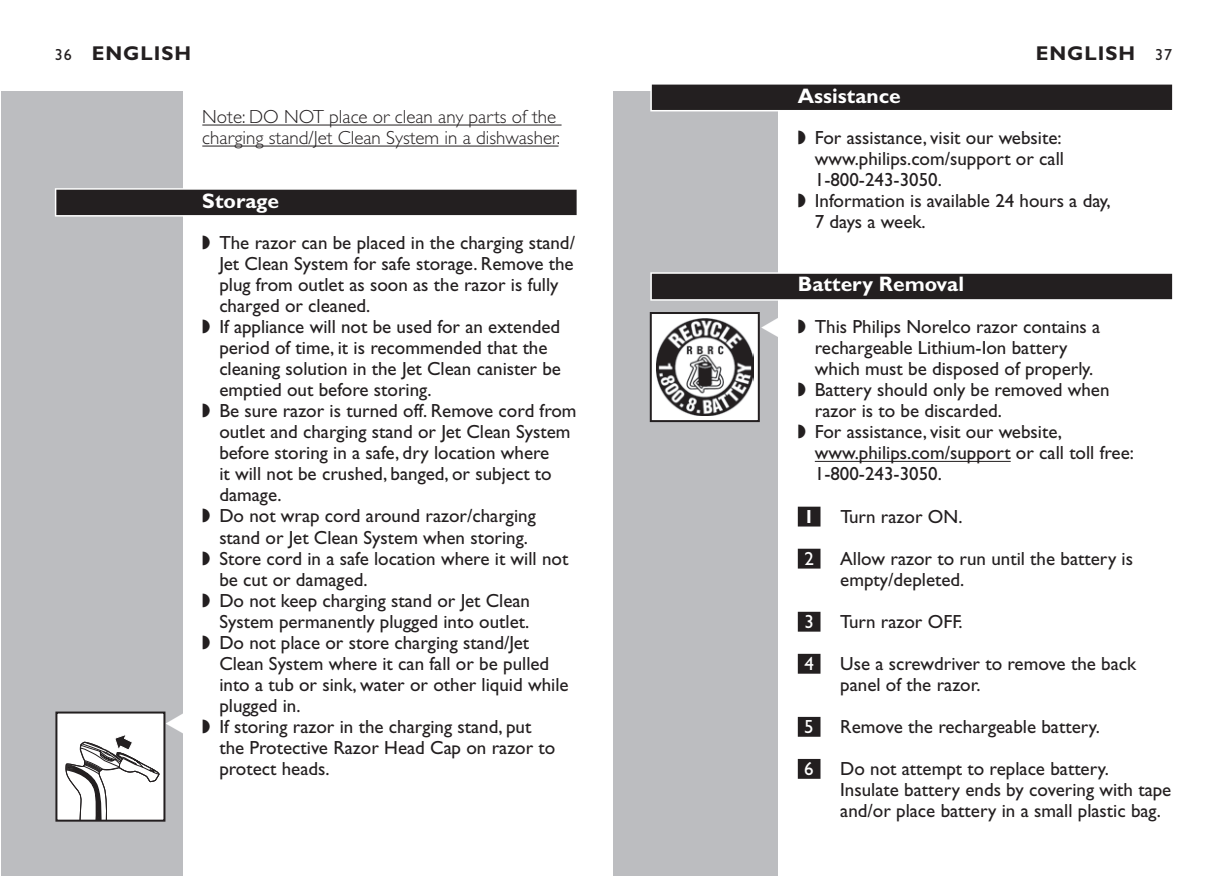
<style>
.page{position:relative;width:1227px;height:876px;background:#fff}
.page>*{position:absolute;margin:0;border:0;box-sizing:border-box;transform-origin:0 0}
.t1{font:700 21px "Gill Sans";color:#fff}
.t2{font:700 20px "Gill Sans";letter-spacing:.05em;color:#231f20}
.t3{font:19px/21px "Gill Sans";color:#231f20}
.t4{font:300 19px/21px "Gill Sans";color:#231f20}
.t5{font:19px "Gill Sans";color:#fff}
.t6{font:700 19px "Gill Sans";color:#fff}
.t7{font:16px "Gill Sans";color:#231f20}
.s1{font-family:"Philips Tape";font-size:36px;color:#fff}
</style>
<div class="page">
<div style="left:1px;top:92px;width:181px;height:783px;background:#bcbdc0"></div>
<hr style="left:202px;top:124px;width:359px;height:1px;background:#231f20">
<hr style="left:202px;top:145px;width:356px;height:1px;background:#231f20">
<div style="left:55px;top:188px;width:521px;height:28px;background:#bdbcbc"></div>
<div style="left:56px;top:190px;width:520px;height:25px;background:#231f20"></div>
<div style="left:613px;top:92px;width:165px;height:783px;background:#bcbdc0"></div>
<div style="left:650px;top:83px;width:522px;height:28px;background:#a4a2a3"></div>
<div style="left:652px;top:85px;width:520px;height:25px;background:#231f20"></div>
<div style="left:650px;top:272px;width:522px;height:28px;background:#d1d0d0"></div>
<div style="left:652px;top:274px;width:520px;height:25px;background:#231f20"></div>
<hr style="left:815px;top:460px;width:195px;height:1px;background:#231f20">
<div style="left:798px;top:506px;width:22px;height:20px;background:#231f20"></div>
<div style="left:798px;top:548px;width:22px;height:20px;background:#231f20"></div>
<div style="left:798px;top:611px;width:22px;height:20px;background:#231f20"></div>
<div style="left:798px;top:653px;width:22px;height:20px;background:#231f20"></div>
<div style="left:798px;top:716px;width:22px;height:20px;background:#231f20"></div>
<div style="left:798px;top:758px;width:22px;height:20px;background:#231f20"></div>
<div style="left:56px;top:712px;width:108px;height:108px;background:#fff"></div>
<svg style="left:65px;top:735px;width:95px;height:83px"></svg>
<div style="left:55px;top:711px;width:110px;height:110px;border:2px solid #231f20"></div>
<div style="left:651px;top:313px;width:108px;height:108px;background:#fff"></div>
<img style="left:656px;top:318px;width:97px;height:97px">
<div style="left:650px;top:312px;width:110px;height:110px;border:2px solid #231f20"></div>
<p class="t7" style="left:55px;top:45px;width:18px">36</p>
<p class="t2" style="left:1035px;top:41px;width:101px">ENGLISH</p>
<p class="t1" style="left:798px;top:83px;width:105px">Assistance</p>
<p class="t3" style="left:798px;top:127px;width:265px">◗ For assistance, visit our website:</p>
<p class="t3" style="left:815px;top:148px;width:251px">www.philips.com/support or call</p>
<p class="t3" style="left:815px;top:169px;width:129px">1-800-243-3050.</p>
<p class="t3" style="left:798px;top:190px;width:314px">◗ Information is available 24 hours a day,</p>
<p class="t3" style="left:815px;top:211px;width:112px">7 days a week.</p>
<p class="t2" style="left:92px;top:41px;width:101px">ENGLISH</p>
<p class="t7" style="left:1155px;top:45px;width:18px">37</p>
<p class="t4" style="left:202px;top:106px;width:359px">Note: DO NOT place or clean any parts of the charging stand/Jet Clean System in a dishwasher.</p>
<p class="t1" style="left:202px;top:188px;width:78px">Storage</p>
<p class="t3" style="left:202px;top:232px;width:374px">◗ The razor can be placed in the charging stand/</p>
<p class="t3" style="left:219px;top:253px;width:356px">Jet Clean System for safe storage. Remove the</p>
<p class="t3" style="left:219px;top:274px;width:340px">plug from outlet as soon as the razor is fully</p>
<p class="t3" style="left:219px;top:295px;width:153px">charged or cleaned.</p>
<p class="t3" style="left:202px;top:316px;width:359px">◗ If appliance will not be used for an extended</p>
<p class="t3" style="left:219px;top:337px;width:330px">period of time, it is recommended that the</p>
<p class="t3" style="left:219px;top:358px;width:343px">cleaning solution in the Jet Clean canister be</p>
<p class="t3" style="left:219px;top:379px;width:214px">emptied out before storing.</p>
<p class="t3" style="left:202px;top:400px;width:376px">◗ Be sure razor is turned off. Remove cord from</p>
<p class="t3" style="left:219px;top:421px;width:353px">outlet and charging stand or Jet Clean System</p>
<p class="t3" style="left:219px;top:442px;width:331px">before storing in a safe, dry location where</p>
<p class="t3" style="left:219px;top:463px;width:334px">it will not be crushed, banged, or subject to</p>
<p class="t3" style="left:219px;top:484px;width:64px">damage.</p>
<p class="t3" style="left:202px;top:505px;width:335px">◗ Do not wrap cord around razor/charging</p>
<p class="t3" style="left:219px;top:526px;width:310px">stand or Jet Clean System when storing.</p>
<p class="t3" style="left:202px;top:547px;width:367px">◗ Store cord in a safe location where it will not</p>
<p class="t3" style="left:219px;top:568px;width:150px">be cut or damaged.</p>
<p class="t3" style="left:202px;top:589px;width:329px">◗ Do not keep charging stand or Jet Clean</p>
<p class="t3" style="left:219px;top:610px;width:311px">System permanently plugged into outlet.</p>
<p class="t3" style="left:202px;top:631px;width:328px">◗ Do not place or store charging stand/Jet</p>
<p class="t3" style="left:219px;top:652px;width:331px">Clean System where it can fall or be pulled</p>
<p class="t3" style="left:219px;top:673px;width:351px">into a tub or sink, water or other liquid while</p>
<p class="t3" style="left:219px;top:694px;width:83px">plugged in.</p>
<p class="t1" style="left:798px;top:271px;width:168px">Battery Removal</p>
<p class="t3" style="left:758px;top:316px;width:343px"><span class="s1">C</span> ◗ This Philips Norelco razor contains a</p>
<p class="t3" style="left:815px;top:337px;width:254px">rechargeable Lithium-Ion battery</p>
<p class="t3" style="left:815px;top:358px;width:280px">which must be disposed of properly.</p>
<p class="t3" style="left:798px;top:379px;width:313px">◗ Battery should only be removed when</p>
<p class="t3" style="left:815px;top:400px;width:189px">razor is to be discarded.</p>
<p class="t3" style="left:798px;top:421px;width:266px">◗ For assistance, visit our website,</p>
<p class="t3" style="left:815px;top:442px;width:321px">www.philips.com/support or call toll free:</p>
<p class="t3" style="left:815px;top:463px;width:129px">1-800-243-3050.</p>
<p class="t6" style="left:804px;top:504px;width:12px">1</p>
<p class="t3" style="left:840px;top:505px;width:124px">Turn razor ON.</p>
<p class="t5" style="left:804px;top:547px;width:11px">2</p>
<p class="t3" style="left:840px;top:547px;width:294px">Allow razor to run until the battery is empty/depleted.</p>
<p class="t5" style="left:804px;top:610px;width:11px">3</p>
<p class="t3" style="left:840px;top:610px;width:124px">Turn razor OFF.</p>
<p class="t5" style="left:804px;top:652px;width:11px">4</p>
<p class="t3" style="left:840px;top:652px;width:297px">Use a screwdriver to remove the back panel of the razor.</p>
<p class="t5" style="left:804px;top:715px;width:11px">5</p>
<p class="t3" style="left:840px;top:715px;width:261px">Remove the rechargeable battery.</p>
<p class="t5" style="left:804px;top:757px;width:11px">6</p>
<p class="t3" style="left:840px;top:757px;width:332px">Do not attempt to replace battery.<br>Insulate battery ends by covering with tape and/or place battery in a small plastic bag.</p>
<p class="t3" style="left:163px;top:715px;width:370px"><span class="s1">C</span> ◗ If storing razor in the charging stand, put</p>
<p class="t3" style="left:219px;top:736px;width:337px">the Protective Razor Head Cap on razor to</p>
<p class="t3" style="left:219px;top:757px;width:112px">protect heads.</p>
</div>
